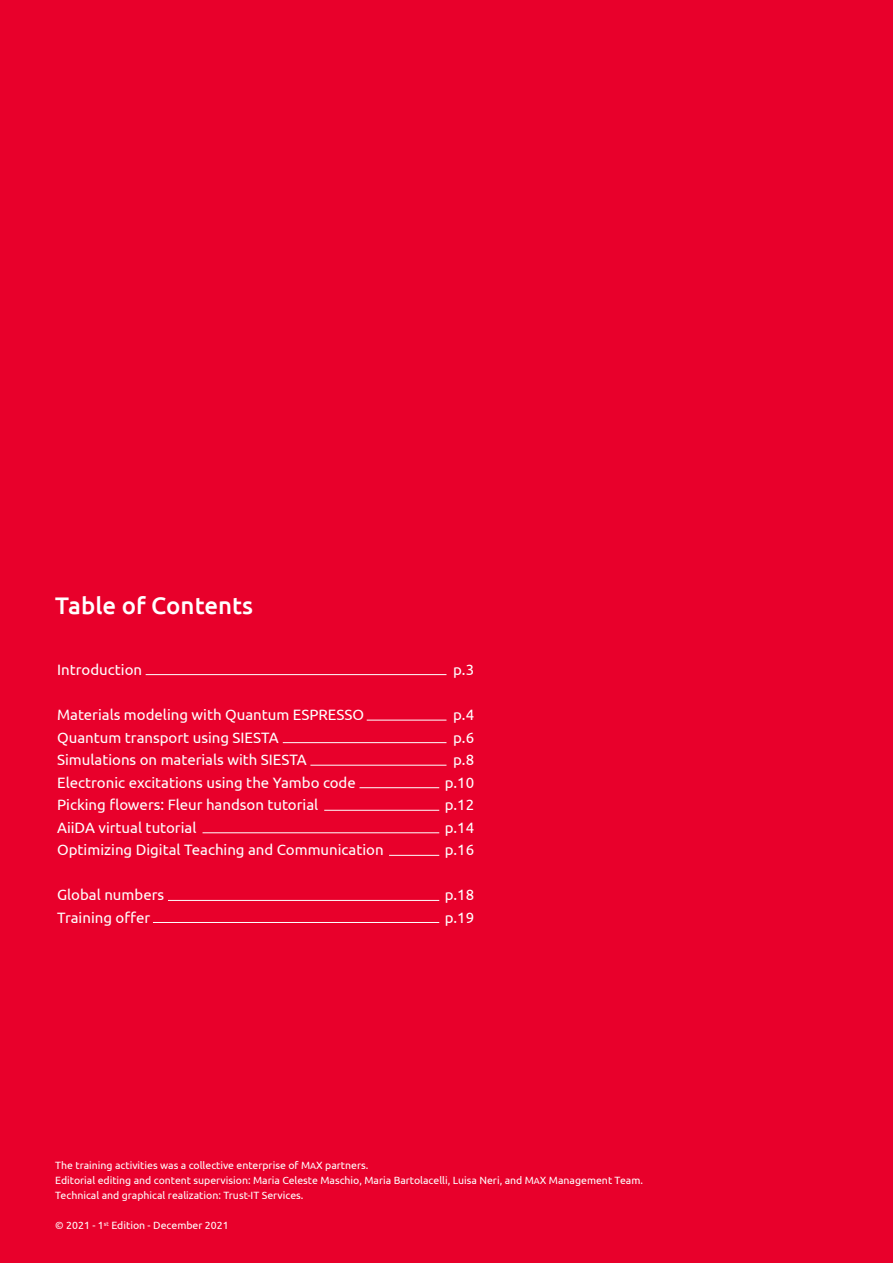
<style>
.page{position:relative;width:893px;height:1263px;background:#e8002b}
.page>*{position:absolute;margin:0;border:0;box-sizing:border-box;transform-origin:0 0}
.t1{font:500 24px "Ubuntu";color:#fff}
.t2{font:15px/22.5px "Ubuntu";color:#fff}
.t3{font:10.5px/15px "Ubuntu";color:#fff}
.s1{font-size:9px}
</style>
<div class="page">
<hr style="left:146px;top:674px;width:300px;height:1px;background:#fff">
<hr style="left:367px;top:720px;width:79px;height:1px;background:#fff">
<hr style="left:283px;top:742px;width:163px;height:1px;background:#fff">
<hr style="left:310px;top:765px;width:136px;height:1px;background:#fff">
<hr style="left:359px;top:787px;width:80px;height:1px;background:#fff">
<hr style="left:324px;top:810px;width:115px;height:1px;background:#fff">
<hr style="left:202px;top:832px;width:237px;height:1px;background:#fff">
<hr style="left:389px;top:855px;width:50px;height:1px;background:#fff">
<hr style="left:168px;top:900px;width:271px;height:1px;background:#fff">
<hr style="left:153px;top:922px;width:286px;height:1px;background:#fff">
<h1 class="t1" style="left:55px;top:590px;width:199px">Table of Contents</h1>
<p class="t2" style="left:57px;top:658px;width:87px">Introduction</p>
<p class="t2" style="left:57px;top:703px;width:328px">Materials modeling with Quantum ESPRESSO Quantum transport using SIESTA<br>Simulations on materials with SIESTA<br>Electronic excitations using the Yambo code Picking flowers: Fleur handson tutorial<br>AiiDA virtual tutorial<br>Optimizing Digital Teaching and Communication</p>
<p class="t2" style="left:57px;top:883px;width:109px">Global numbers<br>Training offer</p>
<p class="t2" style="left:453px;top:658px;width:22px">p.3</p>
<p class="t2" style="left:445px;top:703px;width:31px;text-align:center">p.4 p.6 p.8 p.10 p.12 p.14 p.16</p>
<p class="t2" style="left:445px;top:883px;width:31px">p.18 p.19</p>
<p class="t3" style="left:55px;top:1157px;width:589px">The training activities was a collective enterprise of M<span class="s1">A</span>X partners.<br>Editorial editing and content supervision: Maria Celeste Maschio, Maria Bartolacelli, Luisa Neri, and M<span class="s1">A</span>X Management Team.<br>Technical and graphical realization: Trust-IT Services.</p>
<p class="t3" style="left:55px;top:1217px;width:175px">© 2021 - 1<sup>st</sup> Edition - December 2021</p>
</div>
